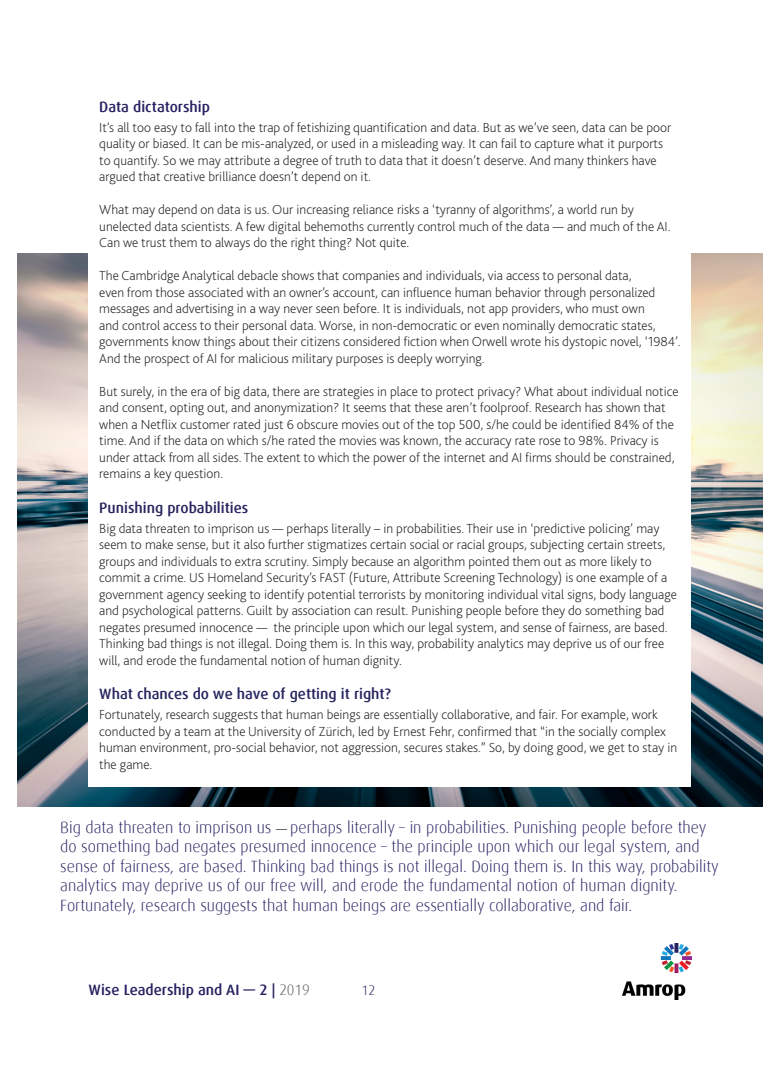
<style>
.page{position:relative;width:780px;height:1088px;background:#fff}
.page>*{position:absolute;margin:0;border:0;box-sizing:border-box;transform-origin:0 0}
.t1{font:300 16.25px/19.5px "Dax";color:#262261}
.t2{font:500 15px "Dax";color:#26255f}
.t3{font:500 15px "Dax";color:#262261}
.t4{font:200 13.75px/16.5px "Bliss 2";color:#231f20}
.t5{font:300 13.75px "Dax";color:#26255f}
.s1{font-family:"Bliss 2";font-weight:200;font-size:13.75px;color:#231f20}
.s2{font-weight:300;color:#58595b}
</style>
<div class="page">
<img style="left:622px;top:943px;width:69px;height:56px">
<img style="left:18px;top:253px;width:744px;height:553px">
<div style="left:89px;top:89px;width:602px;height:698px;background:#fff"></div>
<p class="t3" style="left:99px;top:98px;width:112px">Data dictatorship</p>
<p class="t4" style="left:99px;top:118px;width:573px">It’s all too easy to fall into the trap of fetishizing quantification and data. But as we’ve seen, data can be poor quality or biased. It can be mis-analyzed, or used in a misleading way. It can fail to capture what it purports to quantify. So we may attribute a degree of truth to data that it doesn’t deserve. And many thinkers have argued that creative brilliance doesn’t depend on it.</p>
<p class="t4" style="left:99px;top:201px;width:573px">What may depend on data is us. Our increasing reliance risks a ‘tyranny of algorithms’, a world run by unelected data scientists. A few digital behemoths currently control much of the data — and much of the AI.<br>Can we trust them to always do the right thing? Not quite.</p>
<p class="t4" style="left:99px;top:267px;width:582px">The Cambridge Analytical debacle shows that companies and individuals, via access to personal data,<br>even from those associated with an owner’s account, can influence human behavior through personalized messages and advertising in a way never seen before. It is individuals, not app providers, who must own<br>and control access to their personal data. Worse, in non-democratic or even nominally democratic states, governments know things about their citizens considered fiction when Orwell wrote his dystopic novel, ‘1984’.<br>And the prospect of AI for malicious military purposes is deeply worrying.</p>
<p class="t4" style="left:99px;top:382px;width:581px">But surely, in the era of big data, there are strategies in place to protect privacy? What about individual notice and consent, opting out, and anonymization? It seems that these aren’t foolproof. Research has shown that when a Netflix customer rated just 6 obscure movies out of the top 500, s/he could be identified 84% of the time. And if the data on which s/he rated the movies was known, the accuracy rate rose to 98%. Privacy is under attack from all sides. The extent to which the power of the internet and AI firms should be constrained, remains a key question.</p>
<p class="t2" style="left:99px;top:499px;width:151px">Punishing probabilities</p>
<p class="t4" style="left:99px;top:520px;width:579px">Big data threaten to imprison us — perhaps literally – in probabilities. Their use in ‘predictive policing’ may seem to make sense, but it also further stigmatizes certain social or racial groups, subjecting certain streets, groups and individuals to extra scrutiny. Simply because an algorithm pointed them out as more likely to commit a crime. US Homeland Security’s FAST (Future, Attribute Screening Technology) is one example of a government agency seeking to identify potential terrorists by monitoring individual vital signs, body language and psychological patterns. Guilt by association can result. Punishing people before they do something bad negates presumed innocence — the principle upon which our legal system, and sense of fairness, are based.<br>Thinking bad things is not illegal. Doing them is. In this way, probability analytics may deprive us of our free will, and erode the fundamental notion of human dignity.</p>
<p class="t2" style="left:99px;top:686px;width:293px">What chances do we have of getting it right?</p>
<p class="t4" style="left:99px;top:706px;width:579px">Fortunately, research suggests that human beings are essentially collaborative, and fair. For example, work conducted by a team at the University of Zürich, led by Ernest Fehr, confirmed that “in the socially complex human environment, pro-social behavior, not aggression, secures stakes.” So, by doing good, we get to stay in the game.</p>
<p class="t1" style="left:60px;top:818px;width:660px">Big data threaten to imprison us <span class="s1">—</span> perhaps literally – in probabilities. Punishing people before they do something bad negates presumed innocence – the principle upon which our legal system, and sense of fairness, are based. Thinking bad things is not illegal. Doing them is. In this way, probability analytics may deprive us of our free will, and erode the fundamental notion of human dignity.<br>Fortunately, research suggests that human beings are essentially collaborative, and fair.</p>
<p class="t3" style="left:89px;top:981px;width:223px">Wise Leadership and AI — 2 | <span class="s2">2019</span></p>
<p class="t5" style="left:361px;top:982px;width:16px">12</p>
</div>
